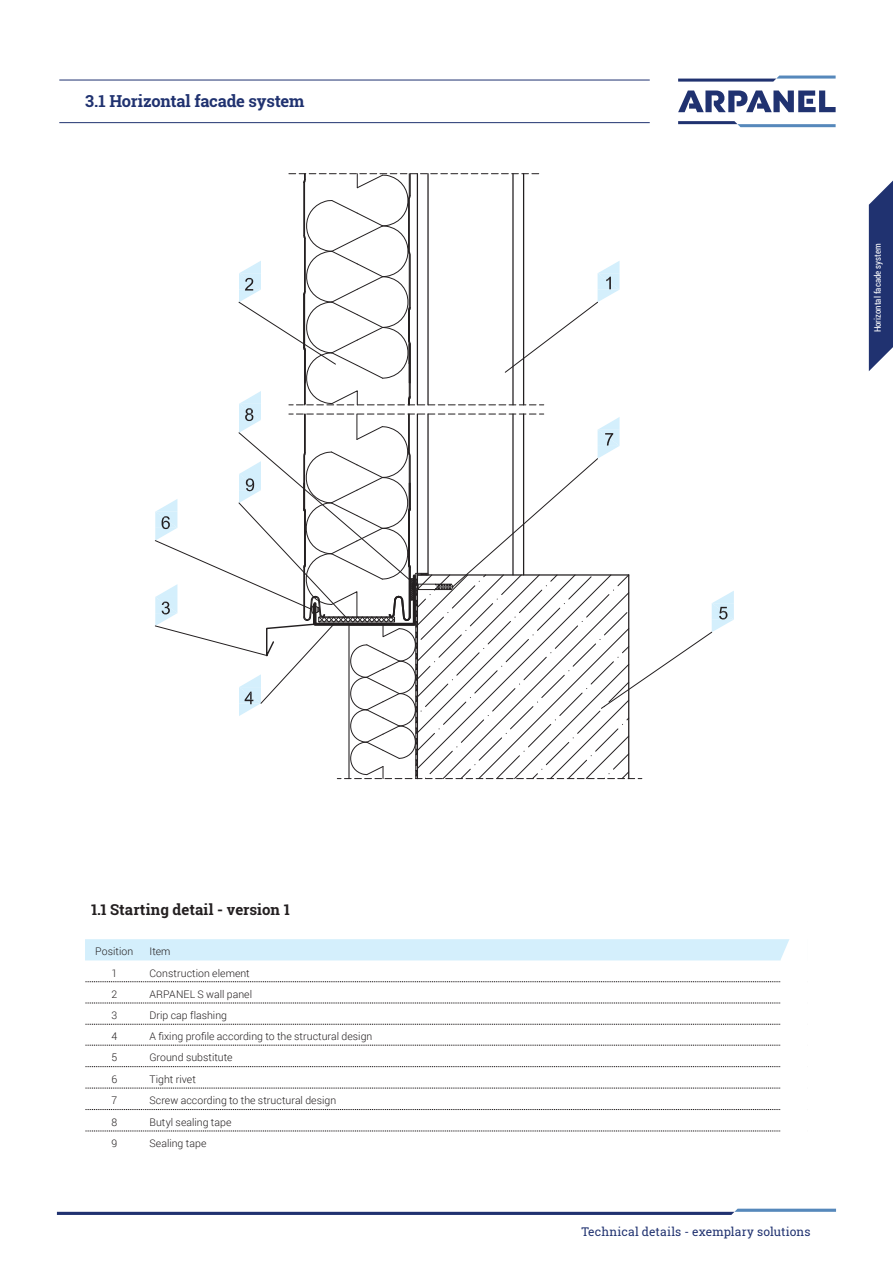
<style>
.page{position:relative;width:893px;height:1263px;background:#fff}
.page>*{position:absolute;margin:0;border:0;box-sizing:border-box;transform-origin:0 0}
.t1{font:700 16.5px "Roboto Slab";letter-spacing:-.01em;color:#203270}
.t2{font:700 15px "Roboto Slab";color:#231f20}
.t3{font:12px "Roboto Slab";letter-spacing:.015em;color:#203270}
.t4{font:300 10.5px "Roboto";letter-spacing:.005em;color:#231f20}
.t5{font:9px "Roboto Condensed";color:#fff}
</style>
<div class="page">
<svg style="left:678px;top:91px;width:158px;height:21px"></svg>
<svg style="left:678px;top:121px;width:158px;height:6px"></svg>
<svg style="left:678px;top:76px;width:158px;height:6px"></svg>
<hr style="left:59px;top:122px;width:591px;height:1px;background:#203270">
<hr style="left:59px;top:80px;width:591px;height:1px;background:#203270">
<svg style="left:57px;top:1209px;width:779px;height:6px"></svg>
<svg style="left:869px;top:180px;width:24px;height:191px;background:#3c4c82"></svg>
<svg style="left:155px;top:173px;width:579px;height:606px"></svg>
<svg style="left:85px;top:939px;width:705px;height:193px"></svg>
<h1 class="t1" style="left:85px;top:90px;width:221px">3.1 Horizontal facade system</h1>
<p class="t5" style="left:871px;top:332px;width:91px;rotate:-90deg">Horizontal facade system</p>
<h2 class="t2" style="left:91px;top:899px;width:200px">1.1 Starting detail - version 1</h2>
<p class="t4" style="left:95px;top:944px;width:39px">Position</p>
<p class="t4" style="left:149px;top:944px;width:23px">Item</p>
<p class="t4" style="left:111px;top:965px;width:7px">1</p>
<p class="t4" style="left:149px;top:965px;width:102px">Construction element</p>
<p class="t4" style="left:111px;top:987px;width:7px">2</p>
<p class="t4" style="left:149px;top:987px;width:104px">ARPANEL S wall panel</p>
<p class="t4" style="left:111px;top:1008px;width:7px">3</p>
<p class="t4" style="left:149px;top:1008px;width:79px">Drip cap flashing</p>
<p class="t4" style="left:111px;top:1029px;width:7px">4</p>
<p class="t4" style="left:149px;top:1029px;width:224px">A fixing profile according to the structural design</p>
<p class="t4" style="left:111px;top:1050px;width:7px">5</p>
<p class="t4" style="left:149px;top:1050px;width:85px">Ground substitute</p>
<p class="t4" style="left:111px;top:1072px;width:7px">6</p>
<p class="t4" style="left:149px;top:1072px;width:48px">Tight rivet</p>
<p class="t4" style="left:111px;top:1093px;width:7px">7</p>
<p class="t4" style="left:149px;top:1093px;width:188px">Screw according to the structural design</p>
<p class="t4" style="left:111px;top:1115px;width:7px">8</p>
<p class="t4" style="left:149px;top:1115px;width:84px">Butyl sealing tape</p>
<p class="t4" style="left:111px;top:1136px;width:7px">9</p>
<p class="t4" style="left:149px;top:1136px;width:58px">Sealing tape</p>
<p class="t3" style="left:581px;top:1223px;width:231px">Technical details - exemplary solutions</p>
</div>
